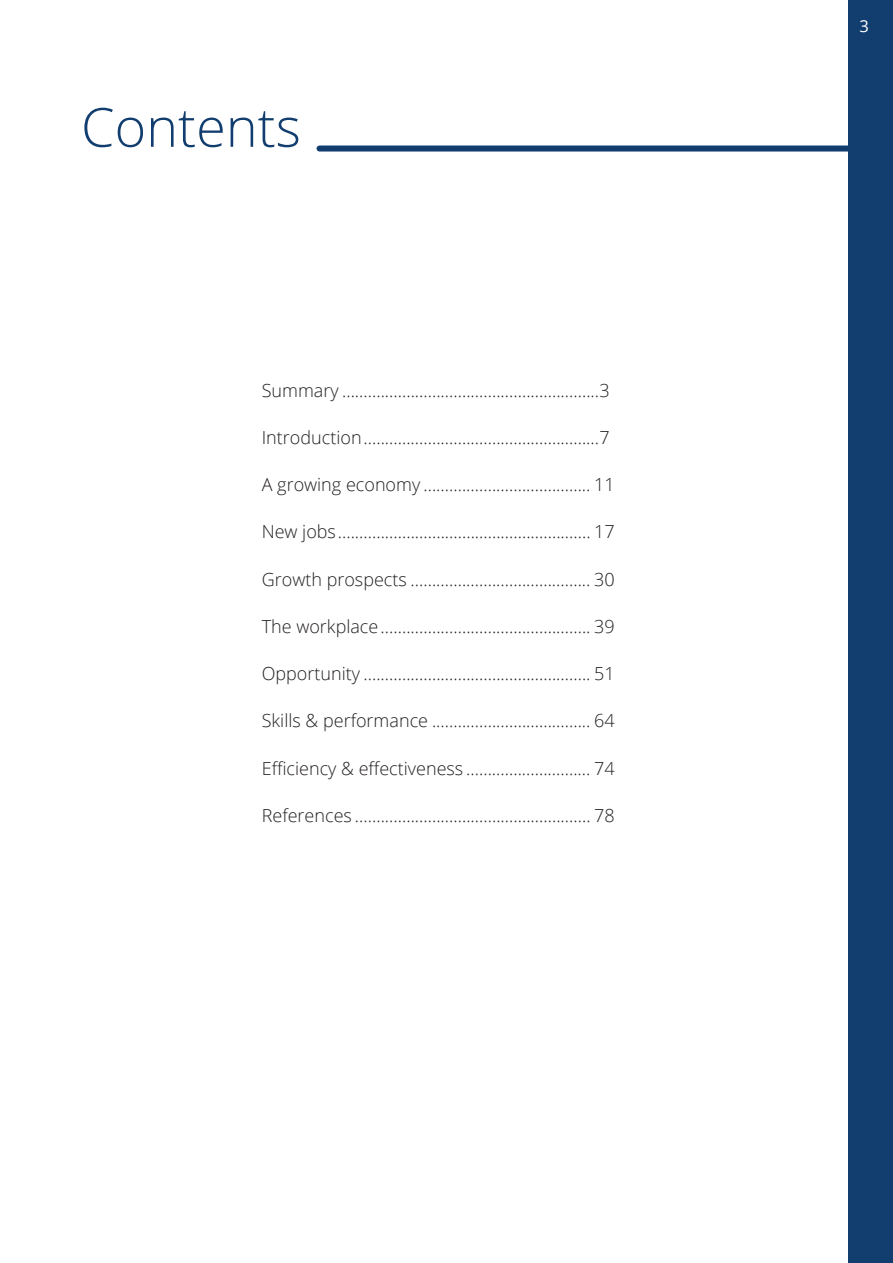
<style>
.page{position:relative;width:893px;height:1263px;background:#fff}
.page>*{position:absolute;margin:0;border:0;box-sizing:border-box;transform-origin:0 0}
.Contentshead{font:300 54px "Open Sans";color:#113d6f}
.Contentsline{font:300 18px "Open Sans";color:#231f20}
.Pagenumber{font:16.5px "Open Sans";color:#fff}
</style>
<div class="page">
<div style="left:849px;top:0;width:44px;height:1263px;background:#113d6f"></div>
<div style="left:319px;top:146px;width:534px;height:6px;background:#113d6f"></div>
<p class="Contentshead" style="left:81px;top:90px;width:221px">Contents</p>
<p class="Contentsline" style="left:262px;top:378px;width:349px">Summary ............................................................3</p>
<p class="Contentsline" style="left:262px;top:425px;width:349px">Introduction.......................................................7</p>
<p class="Contentsline" style="left:262px;top:472px;width:355px">A growing economy ....................................... 11</p>
<p class="Contentsline" style="left:262px;top:519px;width:355px">New jobs........................................................... 17</p>
<p class="Contentsline" style="left:262px;top:567px;width:355px">Growth prospects .......................................... 30</p>
<p class="Contentsline" style="left:262px;top:614px;width:355px">The workplace................................................. 39</p>
<p class="Contentsline" style="left:262px;top:661px;width:355px">Opportunity ..................................................... 51</p>
<p class="Contentsline" style="left:262px;top:708px;width:355px">Skills &amp; performance ..................................... 64</p>
<p class="Contentsline" style="left:262px;top:756px;width:355px">Efficiency &amp; effectiveness ............................. 74</p>
<p class="Contentsline" style="left:262px;top:803px;width:355px">References ....................................................... 78</p>
<p class="Pagenumber" style="left:859px;top:15px;width:11px">3</p>
</div>
